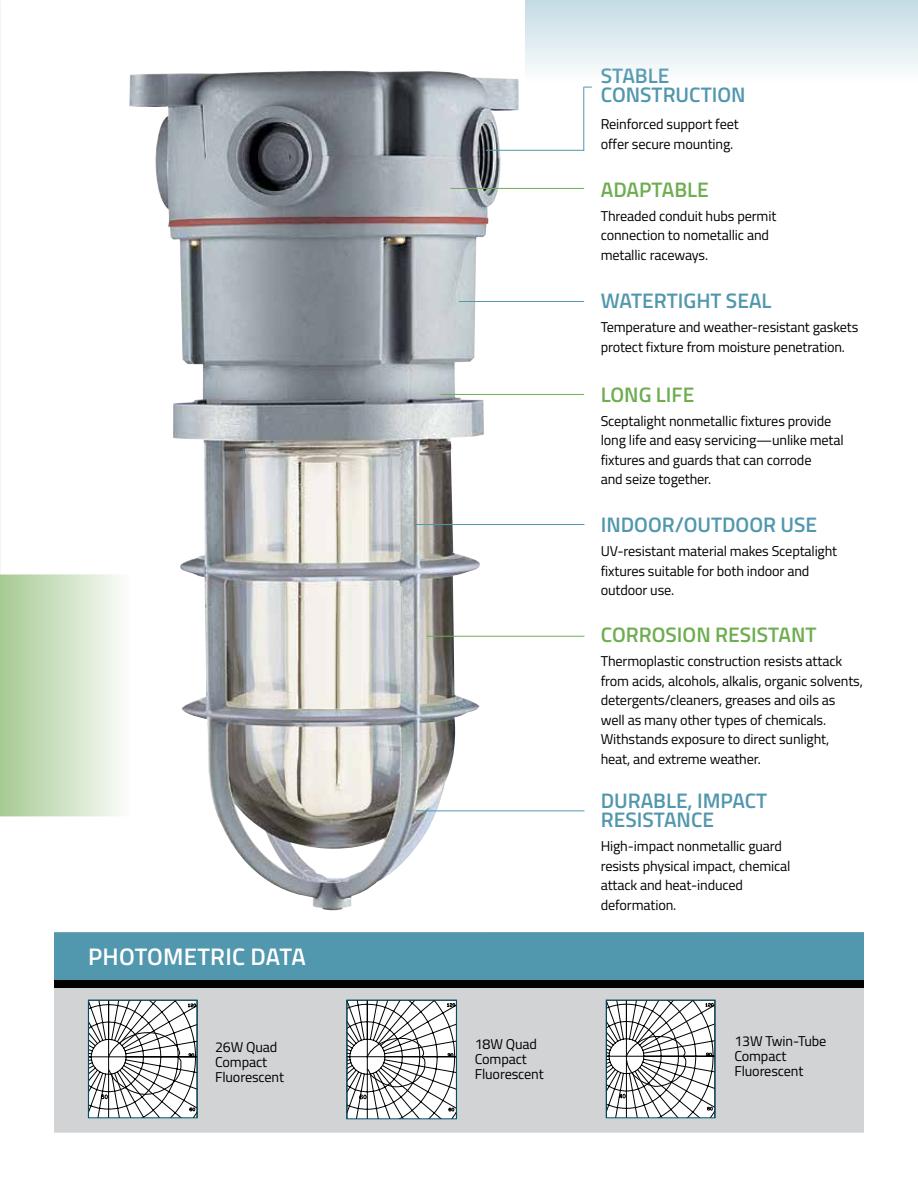
<style>
.page{position:relative;width:918px;height:1188px;background:#fff}
.page>*{position:absolute;margin:0;border:0;box-sizing:border-box;transform-origin:0 0}
.t1{font:600 24px "Titillium";letter-spacing:.01em;color:#fff}
.t2{font:600 21px/19.5px "Titillium";color:#5197ae}
.t3{font:600 21px "Titillium";color:#6ead50}
.t4{font:14.25px/19.5px "Titillium";letter-spacing:-.01em;color:#000}
</style>
<div class="page">
<div style="left:0;top:574px;width:131px;height:242px;background:linear-gradient(to right,#a6ca92,#fdfdfc)"></div>
<img style="left:129px;top:71px;width:390px;height:839px">
<hr style="left:450px;top:188px;width:134px;height:1px;background:#6ead50">
<hr style="left:486px;top:150px;width:98px;height:1px;background:#5197ae">
<hr style="left:583px;top:87px;width:1px;height:64px;background:#5197ae">
<hr style="left:459px;top:301px;width:125px;height:1px;background:#5197ae">
<hr style="left:441px;top:394px;width:143px;height:1px;background:#6ead50">
<hr style="left:414px;top:524px;width:170px;height:1px;background:#5197ae">
<hr style="left:427px;top:636px;width:157px;height:1px;background:#6ead50">
<hr style="left:416px;top:811px;width:168px;height:1px;background:#5197ae">
<div style="left:526px;top:0;width:392px;height:83px;background:linear-gradient(to bottom,#c4dbe3,#fdfefe)"></div>
<img style="left:0;top:0;width:1px;height:575px">
<div style="left:54px;top:987px;width:810px;height:146px;background:#d1d3d4"></div>
<div style="left:54px;top:932px;width:810px;height:49px;background:#5197ae"></div>
<div style="left:54px;top:980px;width:810px;height:7px;background:#000"></div>
<svg style="left:90px;top:1002px;width:106px;height:114px;background:#cbcbcb"></svg>
<div style="left:88px;top:1000px;width:110px;height:118px;border:1px solid #00546e"></div>
<svg style="left:608px;top:1002px;width:105px;height:114px;background:#cdcdcd"></svg>
<div style="left:606px;top:1000px;width:109px;height:118px;border:1px solid #00546e"></div>
<svg style="left:348px;top:1002px;width:107px;height:115px;background:#cdcdcd"></svg>
<div style="left:346px;top:1000px;width:111px;height:119px;border:1px solid #00546e"></div>
<h2 class="t2" style="left:601px;top:65px;width:146px">STABLE<br>CONSTRUCTION</h2>
<p class="t4" style="left:601px;top:114px;width:140px">Reinforced support feet offer secure mounting.</p>
<h2 class="t3" style="left:601px;top:174px;width:109px">ADAPTABLE</h2>
<p class="t4" style="left:601px;top:205px;width:177px">Threaded conduit hubs permit connection to nometallic and metallic raceways.</p>
<h2 class="t2" style="left:601px;top:290px;width:172px">WATERTIGHT SEAL</h2>
<p class="t4" style="left:601px;top:317px;width:259px">Temperature and weather-resistant gaskets protect fixture from moisture penetration.</p>
<h2 class="t3" style="left:601px;top:379px;width:95px">LONG LIFE</h2>
<p class="t4" style="left:601px;top:410px;width:244px">Sceptalight nonmetallic fixtures provide long life and easy servicing—unlike metal fixtures and guards that can corrode<br>and seize together.</p>
<h2 class="t2" style="left:601px;top:514px;width:218px">INDOOR/OUTDOOR USE</h2>
<p class="t4" style="left:601px;top:541px;width:238px">UV-resistant material makes Sceptalight fixtures suitable for both indoor and outdoor use.</p>
<h2 class="t3" style="left:601px;top:619px;width:217px">CORROSION RESISTANT</h2>
<p class="t4" style="left:601px;top:651px;width:264px">Thermoplastic construction resists attack from acids, alcohols, alkalis, organic solvents, detergents/cleaners, greases and oils as well as many other types of chemicals.<br>Withstands exposure to direct sunlight,<br>heat, and extreme weather.</p>
<h1 class="t1" style="left:88px;top:939px;width:219px">PHOTOMETRIC DATA</h1>
<h2 class="t2" style="left:601px;top:790px;width:168px">DURABLE, IMPACT<br>RESISTANCE</h2>
<p class="t4" style="left:601px;top:836px;width:191px">High-impact nonmetallic guard resists physical impact, chemical attack and heat-induced deformation.</p>
<p class="t4" style="left:215px;top:1039px;width:70px;line-height:15px">26W Quad<br>Compact<br>Fluorescent</p>
<p class="t4" style="left:734px;top:1032px;width:93px;line-height:15px">13W Twin-Tube<br>Compact<br>Fluorescent</p>
<p class="t4" style="left:475px;top:1036px;width:70px;line-height:15px">18W Quad<br>Compact<br>Fluorescent</p>
</div>
